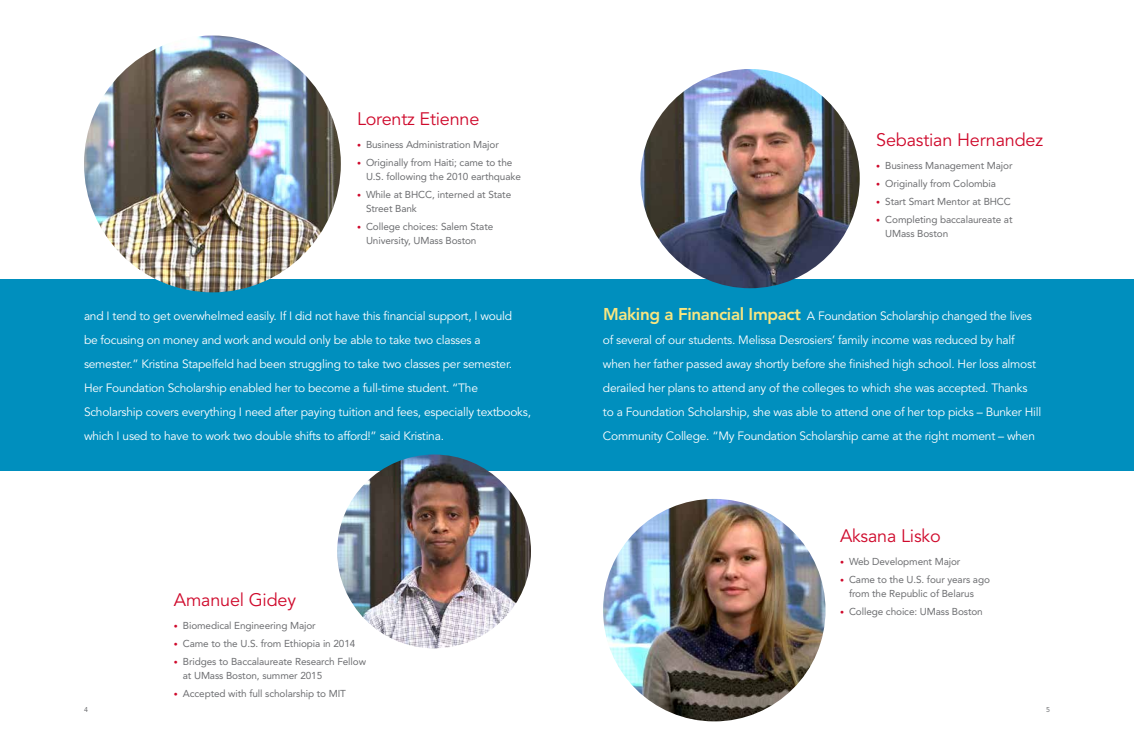
<style>
.page{position:relative;width:1134px;height:747px;background:#fff}
.page>*{position:absolute;margin:0;border:0;box-sizing:border-box;transform-origin:0 0}
.t1{font:18px "Avenir LT Std";letter-spacing:-.01em;color:#cf0a2c}
.t2{font:12px/24px "Avenir LT Std";letter-spacing:-.02em;color:#fff}
.t3{font:10px/14px "Avenir LT Std";letter-spacing:-.01em;color:#6d6e71}
.t4{font:7px "Avenir LT Std";color:#6d6e71}
.s1{font-size:8px;color:#cf0a2c}
.s2{font-weight:800;font-size:17px;color:#f9e680}
</style>
<div class="page">
<div style="left:0;top:279px;width:1134px;height:192px;background:#008fbe"></div>
<img style="left:337px;top:454px;width:194px;height:194px;border-radius:97px">
<img style="left:84px;top:36px;width:257px;height:256px;border-radius:128px">
<img style="left:640px;top:69px;width:220px;height:219px;border-radius:110px">
<img style="left:603px;top:499px;width:223px;height:222px;border-radius:111px">
<h1 class="t1" style="left:357px;top:108px;width:124px">Lorentz Etienne</h1>
<p class="t3" style="left:357px;top:137px;width:143px"><span class="s1">•</span> Business Administration Major</p>
<p class="t3" style="left:366px;top:155px;width:156px;text-indent:-9px"><span class="s1">•</span> Originally from Haiti; came to the<br>U.S. following the 2010 earthquake</p>
<p class="t3" style="left:366px;top:187px;width:147px;text-indent:-9px"><span class="s1">•</span> While at BHCC, interned at State<br>Street Bank</p>
<p class="t3" style="left:366px;top:219px;width:129px;text-indent:-9px"><span class="s1">•</span> College choices: Salem State<br>University, UMass Boston</p>
<h1 class="t1" style="left:876px;top:129px;width:168px">Sebastian Hernandez</h1>
<p class="t3" style="left:876px;top:158px;width:138px"><span class="s1">•</span> Business Management Major</p>
<p class="t3" style="left:876px;top:176px;width:121px"><span class="s1">•</span> Originally from Colombia</p>
<p class="t3" style="left:876px;top:194px;width:136px"><span class="s1">•</span> Start Smart Mentor at BHCC</p>
<p class="t3" style="left:885px;top:212px;width:129px;text-indent:-9px"><span class="s1">•</span> Completing baccalaureate at<br>UMass Boston</p>
<p class="t2" style="left:84px;top:304px;width:449px">and I tend to get overwhelmed easily. If I did not have this financial support, I would<br>be focusing on money and work and would only be able to take two classes a semester.” Kristina Stapelfeld had been struggling to take two classes per semester.<br>Her Foundation Scholarship enabled her to become a full-time student. “The Scholarship covers everything I need after paying tuition and fees, especially textbooks, which I used to have to work two double shifts to afford!” said Kristina.</p>
<p class="t2" style="left:603px;top:304px;width:440px"><span class="s2">Making a Financial Impact</span> A Foundation Scholarship changed the lives of several of our students. Melissa Desrosiers’ family income was reduced by half when her father passed away shortly before she finished high school. Her loss almost derailed her plans to attend any of the colleges to which she was accepted. Thanks to a Foundation Scholarship, she was able to attend one of her top picks – Bunker Hill Community College. “My Foundation Scholarship came at the right moment – when</p>
<h1 class="t1" style="left:174px;top:590px;width:124px">Amanuel Gidey</h1>
<p class="t3" style="left:174px;top:619px;width:143px"><span class="s1">•</span> Biomedical Engineering Major</p>
<p class="t3" style="left:174px;top:637px;width:183px"><span class="s1">•</span> Came to the U.S. from Ethiopia in 2014</p>
<p class="t3" style="left:183px;top:655px;width:185px;text-indent:-9px"><span class="s1">•</span> Bridges to Baccalaureate Research Fellow at UMass Boston, summer 2015</p>
<p class="t3" style="left:174px;top:687px;width:174px"><span class="s1">•</span> Accepted with full scholarship to MIT</p>
<h1 class="t1" style="left:840px;top:525px;width:102px">Aksana Lisko</h1>
<p class="t3" style="left:840px;top:554px;width:122px"><span class="s1">•</span> Web Development Major</p>
<p class="t3" style="left:849px;top:572px;width:143px;text-indent:-9px"><span class="s1">•</span> Came to the U.S. four years ago from the Republic of Belarus</p>
<p class="t3" style="left:840px;top:604px;width:144px"><span class="s1">•</span> College choice: UMass Boston</p>
<p class="t4" style="left:84px;top:706px;width:5px">4</p>
<p class="t4" style="left:1046px;top:706px;width:5px">5</p>
</div>
